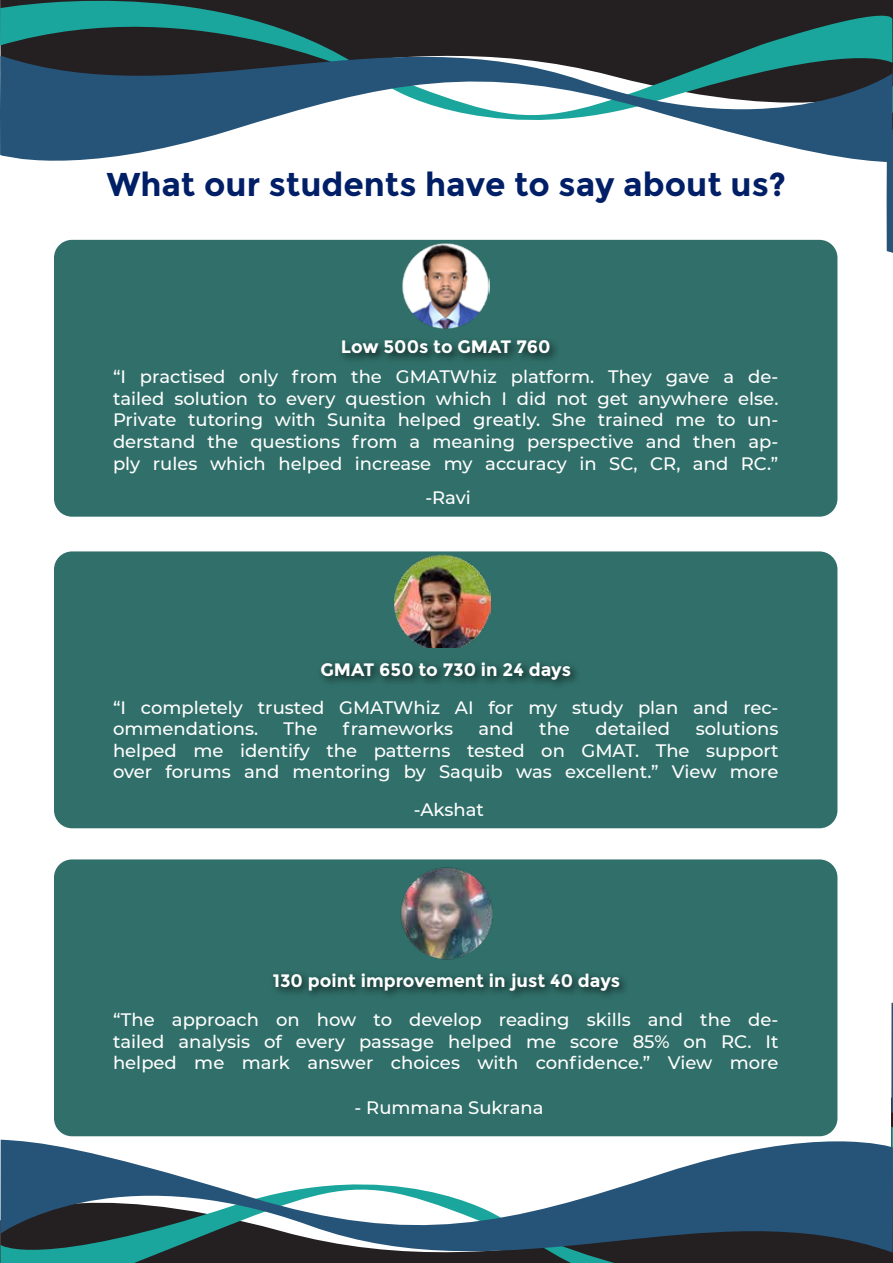
<style>
.page{position:relative;width:893px;height:1263px;background:#fff}
.page>*{position:absolute;margin:0;border:0;box-sizing:border-box;transform-origin:0 0}
.t1{font:700 33px "Montserrat";color:#001f66}
.t2{font:500 18px/21.6px "Montserrat";color:#fff;text-align:justify}
.t3{font:700 18px "Montserrat";color:#fff}
</style>
<div class="page">
<svg style="left:891px;top:1002px;width:2px;height:121px"></svg>
<svg style="left:886px;top:148px;width:7px;height:105px"></svg>
<div style="left:54px;top:240px;width:783px;height:277px;background:#31706a;border-radius:18px"></div>
<div style="left:54px;top:551px;width:783px;height:277px;background:#31706a;border-radius:18px"></div>
<div style="left:54px;top:859px;width:783px;height:277px;background:#31706a;border-radius:18px"></div>
<div style="left:337px;top:336px;width:223px;height:29px;background:#000;opacity:.75"></div>
<div style="left:316px;top:658px;width:265px;height:33px;background:#000;opacity:.75"></div>
<div style="left:269px;top:969px;width:361px;height:32px;background:#000;opacity:.75"></div>
<img style="left:402px;top:243px;width:88px;height:86px">
<img style="left:394px;top:555px;width:96px;height:93px">
<img style="left:392px;top:859px;width:109px;height:101px">
<svg style="left:0;top:1123px;width:893px;height:140px"></svg>
<svg style="left:0;top:0;width:893px;height:148px;background:#223636"></svg>
<svg style="left:0;top:13px;width:892px;height:165px"></svg>
<h1 class="t1" style="left:107px;top:165px;width:681px">What our students have to say about us?</h1>
<p class="t3" style="left:341px;top:336px;width:211px">Low 500s to GMAT 760</p>
<p class="t2" style="left:113px;top:365px;width:667px">“I practised only from the GMATWhiz platform. They gave a de&shy;tailed solution to every question which I did not get anywhere else.<br>Private tutoring with Sunita helped greatly. She trained me to un&shy;derstand the questions from a meaning perspective and then ap&shy;ply rules which helped increase my accuracy in SC, CR, and RC.”</p>
<p class="t2" style="left:425px;top:486px;width:47px">-Ravi</p>
<p class="t3" style="left:320px;top:659px;width:252px">GMAT 650 to 730 in 24 days</p>
<p class="t2" style="left:113px;top:696px;width:667px">“I completely trusted GMATWhiz AI for my study plan and rec&shy;ommendations.</p>
<p class="t2" style="left:113px;top:717px;width:667px;text-indent:583px">solutions helped me identify the patterns tested on GMAT. The support over forums and mentoring by Saquib was excellent.” View more</p>
<p class="t2" style="left:284px;top:717px;width:35px">The</p>
<p class="t2" style="left:343px;top:717px;width:112px">frameworks</p>
<p class="t2" style="left:478px;top:717px;width:37px">and</p>
<p class="t2" style="left:539px;top:717px;width:32px">the</p>
<p class="t2" style="left:595px;top:717px;width:76px">detailed</p>
<p class="t2" style="left:414px;top:798px;width:72px">-Akshat</p>
<p class="t3" style="left:273px;top:969px;width:349px">130 point improvement in just 40 days</p>
<p class="t2" style="left:113px;top:1008px;width:667px">“The approach on how to develop reading skills and the de&shy;tailed analysis of every passage helped me score 85% on RC. It helped me mark answer choices with confidence.” View more</p>
<p class="t2" style="left:355px;top:1096px;width:191px">- Rummana Sukrana</p>
</div>
